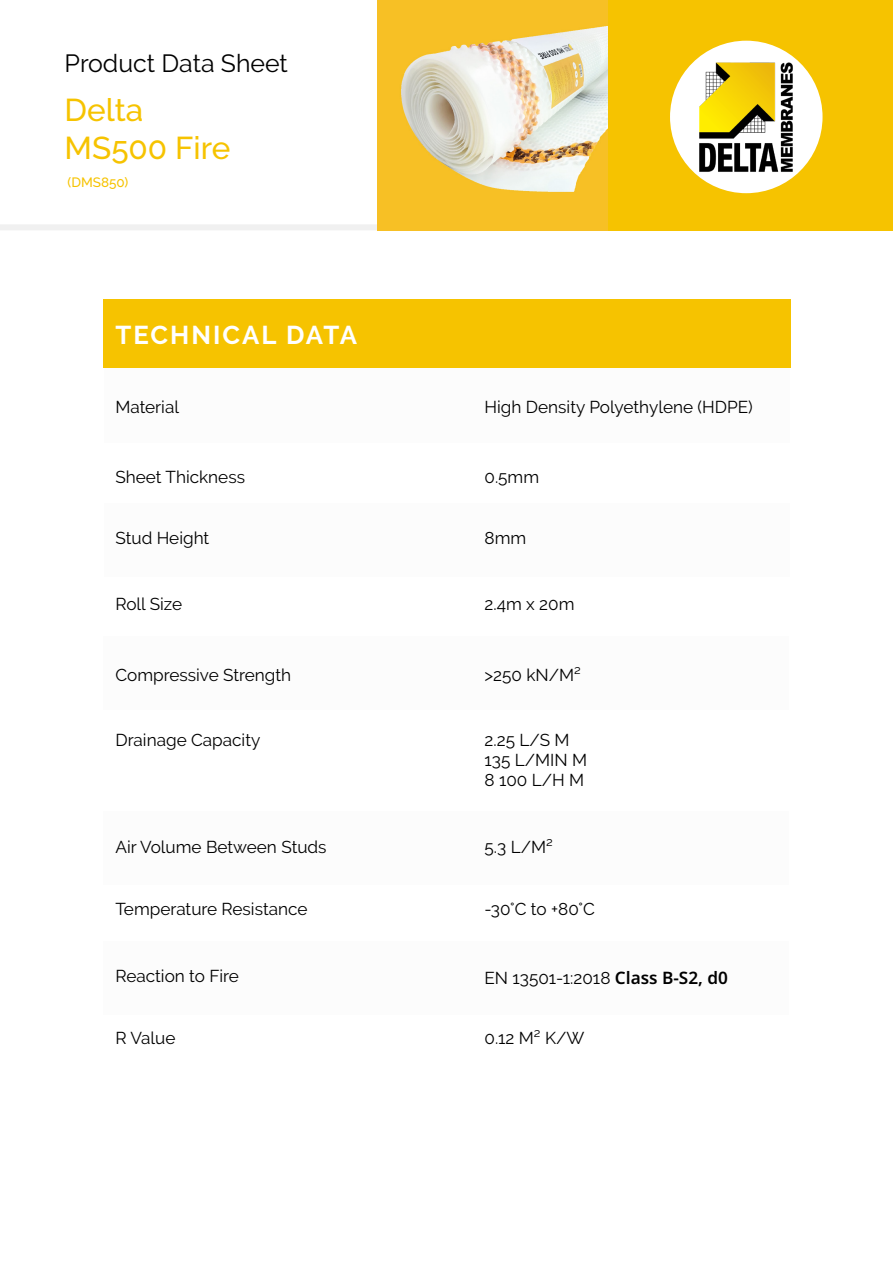
<style>
.page{position:relative;width:893px;height:1263px;background:#fff}
.page>*{position:absolute;margin:0;border:0;box-sizing:border-box;transform-origin:0 0}
.t1{font:500 31.5px "Raleway";color:#f6c300}
.t2{font:700 25.8px "Raleway";letter-spacing:.08em;color:#fff}
.t3{font:24.9px "Raleway";color:#000}
.t4{font:17.1px "Raleway";color:#000}
.t5{font:500 13.5px "Raleway";color:#f6c300}
.s1{font-family:"Noto Sans";font-weight:600}
</style>
<div class="page">
<div style="left:0;top:224px;width:606px;height:6px;background:#f0f0f0"></div>
<div style="left:600px;top:0;width:293px;height:230px;background:#f6c300"></div>
<div style="left:670px;top:41px;width:152px;height:152px;background:#fff;border-radius:50%"></div>
<img style="left:699px;top:62px;width:94px;height:110px">
<div style="left:104px;top:368px;width:685px;height:74px;background:#f7f7f7"></div>
<div style="left:104px;top:503px;width:685px;height:74px;background:#f7f7f7"></div>
<div style="left:103px;top:636px;width:686px;height:74px;background:#f7f7f7"></div>
<div style="left:103px;top:811px;width:686px;height:73px;background:#f7f7f7"></div>
<div style="left:103px;top:941px;width:686px;height:73px;background:#f7f7f7"></div>
<div style="left:103px;top:300px;width:687px;height:68px;background:#f6c300"></div>
<img style="left:377px;top:0;width:230px;height:230px">
<p class="t3" style="left:65px;top:49px;width:225px">Product Data Sheet</p>
<p class="t1" style="left:65px;top:91px;width:80px">Delta</p>
<p class="t1" style="left:65px;top:129px;width:167px">MS500 Fire</p>
<p class="t5" style="left:68px;top:174px;width:62px">(DMS850)</p>
<p class="t2" style="left:115px;top:320px;width:243px">TECHNICAL DATA</p>
<p class="t4" style="left:115px;top:397px;width:65px">Material</p>
<p class="t4" style="left:484px;top:397px;width:270px">High Density Polyethylene (HDPE)</p>
<p class="t4" style="left:115px;top:466px;width:131px">Sheet Thickness</p>
<p class="t4" style="left:484px;top:466px;width:56px">0.5mm</p>
<p class="t4" style="left:115px;top:528px;width:95px">Stud Height</p>
<p class="t4" style="left:484px;top:528px;width:43px">8mm</p>
<p class="t4" style="left:115px;top:594px;width:68px">Roll Size</p>
<p class="t4" style="left:484px;top:594px;width:91px">2.4m x 20m</p>
<p class="t4" style="left:115px;top:665px;width:177px">Compressive Strength</p>
<p class="t4" style="left:484px;top:665px;width:98px">&gt;250 kN/M²</p>
<p class="t4" style="left:115px;top:730px;width:146px">Drainage Capacity</p>
<p class="t4" style="left:484px;top:730px;width:87px">2.25 L/S M</p>
<p class="t4" style="left:484px;top:750px;width:104px">135 L/MIN M</p>
<p class="t4" style="left:484px;top:770px;width:101px">8 100 L/H M</p>
<p class="t4" style="left:115px;top:837px;width:213px">Air Volume Between Studs</p>
<p class="t4" style="left:484px;top:837px;width:70px">5.3 L/M²</p>
<p class="t4" style="left:115px;top:899px;width:194px">Temperature Resistance</p>
<p class="t4" style="left:484px;top:899px;width:112px">-30°C to +80°C</p>
<p class="t4" style="left:115px;top:966px;width:125px">Reaction to Fire</p>
<p class="t4" style="left:484px;top:968px;width:245px">EN 13501-1:2018 <span class="s1">Class B-S2, d0</span></p>
<p class="t4" style="left:115px;top:1028px;width:62px">R Value</p>
<p class="t4" style="left:484px;top:1028px;width:101px">0.12 M² K/W</p>
</div>
